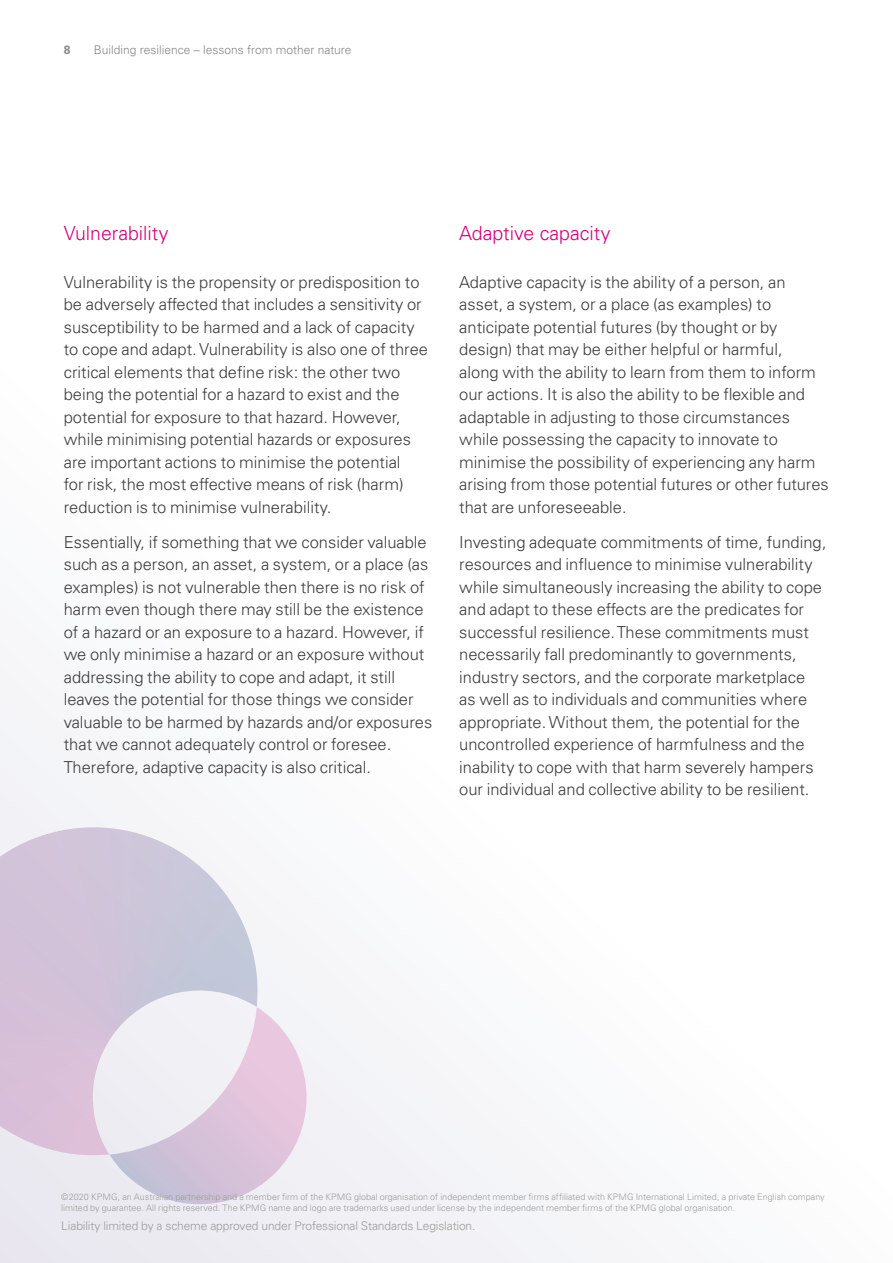
<style>
.page{position:relative;width:893px;height:1263px;background:#fff}
.page>*{position:absolute;margin:0;border:0;box-sizing:border-box;transform-origin:0 0}
.t1{font:300 19.5px "Univers LT Std";color:#d4007f}
.t2{font:300 16.5px/22.5px "Univers LT Std";color:#3c3c3b}
.t3{font:300 12px "Univers LT Std";letter-spacing:-.01em;color:#9d9d9c}
.t4{font:300 12px "Univers LT Std";color:#878787}
.t5{font:700 12px "Univers LT Std";color:#878787}
.t6{font:300 9px/10.8px "Univers LT Std";color:#9d9d9c}
</style>
<div class="page">
<svg style="left:0;top:704px;width:603px;height:559px"></svg>
<p class="t5" style="left:64px;top:42px;width:8px">8</p>
<p class="t4" style="left:94px;top:42px;width:259px">Building resilience – lessons from mother nature</p>
<p class="t1" style="left:64px;top:221px;width:106px">Vulnerability</p>
<p class="t2" style="left:64px;top:270px;width:366px">Vulnerability is the propensity or predisposition to be adversely affected that includes a sensitivity or susceptibility to be harmed and a lack of capacity to cope and adapt. Vulnerability is also one of three critical elements that define risk: the other two being the potential for a hazard to exist and the potential for exposure to that hazard. However, while minimising potential hazards or exposures are important actions to minimise the potential<br>for risk, the most effective means of risk (harm) reduction is to minimise vulnerability.</p>
<p class="t2" style="left:64px;top:531px;width:370px">Essentially, if something that we consider valuable such as a person, an asset, a system, or a place (as examples) is not vulnerable then there is no risk of harm even though there may still be the existence of a hazard or an exposure to a hazard. However, if we only minimise a hazard or an exposure without addressing the ability to cope and adapt, it still leaves the potential for those things we consider valuable to be harmed by hazards and/or exposures that we cannot adequately control or foresee.<br>Therefore, adaptive capacity is also critical.</p>
<p class="t1" style="left:459px;top:221px;width:153px">Adaptive capacity</p>
<p class="t2" style="left:459px;top:270px;width:371px">Adaptive capacity is the ability of a person, an asset, a system, or a place (as examples) to anticipate potential futures (by thought or by design) that may be either helpful or harmful,<br>along with the ability to learn from them to inform our actions. It is also the ability to be flexible and adaptable in adjusting to those circumstances while possessing the capacity to innovate to minimise the possibility of experiencing any harm arising from those potential futures or other futures that are unforeseeable.</p>
<p class="t2" style="left:459px;top:531px;width:369px">Investing adequate commitments of time, funding, resources and influence to minimise vulnerability while simultaneously increasing the ability to cope and adapt to these effects are the predicates for successful resilience. These commitments must necessarily fall predominantly to governments, industry sectors, and the corporate marketplace<br>as well as to individuals and communities where appropriate. Without them, the potential for the uncontrolled experience of harmfulness and the inability to cope with that harm severely hampers our individual and collective ability to be resilient.</p>
<p class="t6" style="left:61px;top:1191px;width:765px">©2020 KPMG, an Australian partnership and a member firm of the KPMG global organisation of independent member firms affiliated with KPMG International Limited, a private English company limited by guarantee. All rights reserved. The KPMG name and logo are trademarks used under license by the independent member firms of the KPMG global organisation.</p>
<p class="t3" style="left:61px;top:1218px;width:416px">Liability limited by a scheme approved under Professional Standards Legislation.</p>
</div>
